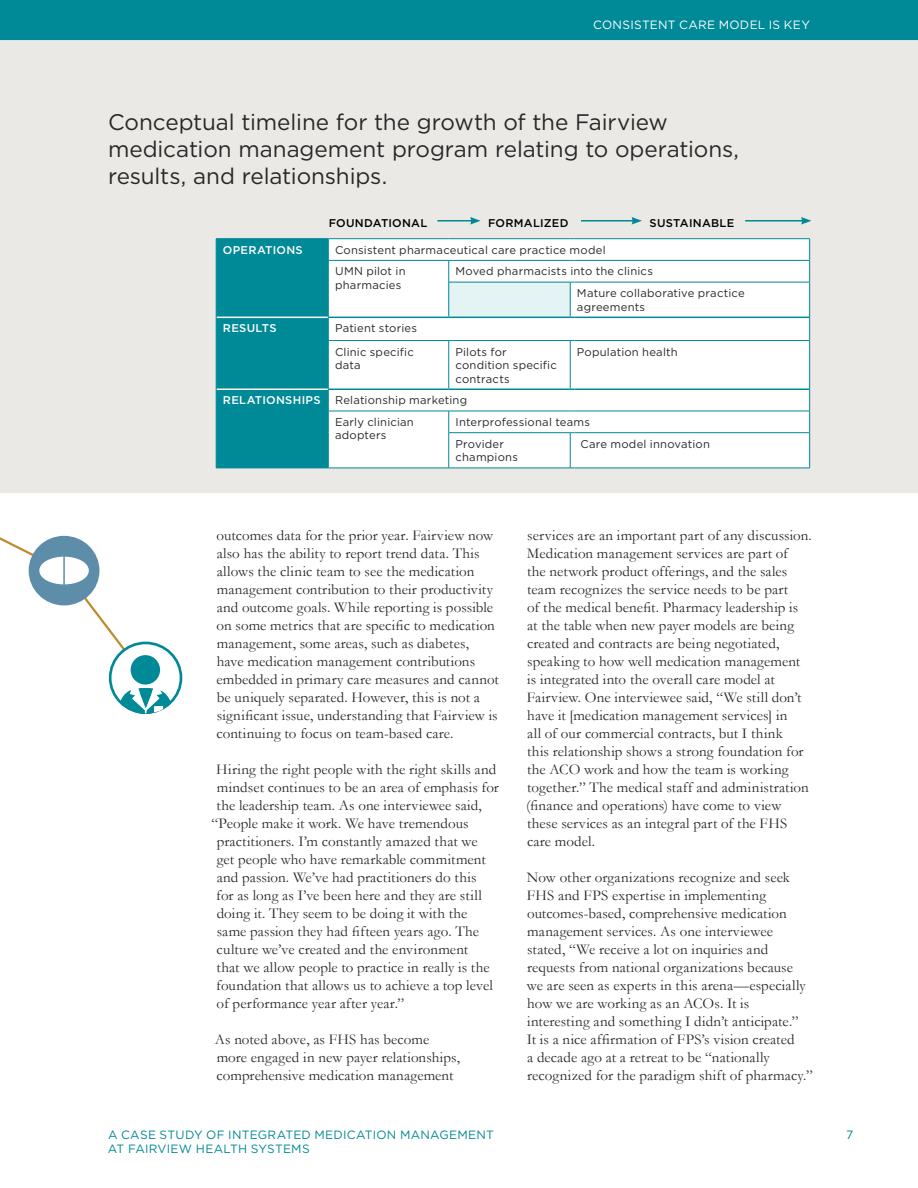
<style>
.page{position:relative;width:918px;height:1188px;background:#fff}
.page>*{position:absolute;margin:0;border:0;box-sizing:border-box;transform-origin:0 0}
.t1{font:22.5px/27px "Gotham";letter-spacing:-.005em;color:#292829}
.t2{font:15px/18px "Garamond";letter-spacing:.01em;color:#292829}
.t3{font:12px "Gotham";letter-spacing:.02em;color:#008996}
.t4{font:12px "Gotham";letter-spacing:.025em;color:#fff}
.t5{font:11.25px/21.8px "Gotham";letter-spacing:.02em;color:#292829}
.t6{font:500 11.25px "Gotham";letter-spacing:.03em;color:#000}
.t7{font:500 11.25px "Gotham";letter-spacing:.03em;color:#fff}
</style>
<div class="page">
<div style="left:0;top:0;width:918px;height:40px;background:#008996"></div>
<div style="left:0;top:41px;width:918px;height:452px;background:#ebe9e5"></div>
<div style="left:329px;top:239px;width:480px;height:229px;background:#fff"></div>
<div style="left:449px;top:282px;width:121px;height:35px;background:#e4f3f3"></div>
<hr style="left:216px;top:238px;width:112px;height:1px;background:#008996">
<hr style="left:216px;top:468px;width:112px;height:1px;background:#008996">
<hr style="left:328px;top:238px;width:121px;height:1px;background:#008996">
<hr style="left:449px;top:238px;width:121px;height:1px;background:#008996">
<hr style="left:574px;top:238px;width:236px;height:1px;background:#008996">
<hr style="left:328px;top:260px;width:121px;height:1px;background:#008996">
<hr style="left:449px;top:260px;width:121px;height:1px;background:#008996">
<svg style="left:448px;top:261px;width:1px;height:21px"></svg>
<hr style="left:574px;top:260px;width:236px;height:1px;background:#008996">
<svg style="left:809px;top:239px;width:1px;height:43px"></svg>
<hr style="left:448px;top:282px;width:1px;height:35px;background:#008996">
<hr style="left:570px;top:282px;width:1px;height:35px;background:#008996">
<hr style="left:809px;top:282px;width:1px;height:35px;background:#008996">
<svg style="left:809px;top:317px;width:1px;height:23px"></svg>
<hr style="left:448px;top:341px;width:1px;height:48px;background:#008996">
<hr style="left:570px;top:341px;width:1px;height:48px;background:#008996">
<hr style="left:809px;top:341px;width:1px;height:48px;background:#008996">
<hr style="left:329px;top:317px;width:120px;height:1px;background:#008996">
<hr style="left:449px;top:317px;width:121px;height:1px;background:#008996">
<hr style="left:574px;top:317px;width:235px;height:1px;background:#008996">
<hr style="left:329px;top:389px;width:120px;height:1px;background:#008996">
<hr style="left:449px;top:389px;width:121px;height:1px;background:#008996">
<hr style="left:574px;top:389px;width:235px;height:1px;background:#008996">
<hr style="left:328px;top:411px;width:121px;height:1px;background:#008996">
<div style="left:216px;top:239px;width:113px;height:229px;background:#008996"></div>
<hr style="left:328px;top:433px;width:1px;height:35px;background:#008996">
<hr style="left:328px;top:468px;width:121px;height:1px;background:#008996">
<hr style="left:449px;top:411px;width:121px;height:1px;background:#008996">
<svg style="left:448px;top:411px;width:1px;height:22px"></svg>
<hr style="left:574px;top:411px;width:236px;height:1px;background:#008996">
<svg style="left:809px;top:389px;width:1px;height:43px"></svg>
<hr style="left:449px;top:432px;width:121px;height:1px;background:#008996">
<hr style="left:448px;top:433px;width:1px;height:35px;background:#008996">
<hr style="left:570px;top:433px;width:1px;height:35px;background:#008996">
<hr style="left:574px;top:432px;width:236px;height:1px;background:#008996">
<hr style="left:809px;top:433px;width:1px;height:35px;background:#008996">
<hr style="left:449px;top:468px;width:121px;height:1px;background:#008996">
<hr style="left:574px;top:468px;width:236px;height:1px;background:#008996">
<hr style="left:449px;top:282px;width:121px;height:1px;background:#008996">
<hr style="left:574px;top:282px;width:236px;height:1px;background:#008996">
<hr style="left:328px;top:340px;width:121px;height:1px;background:#008996">
<hr style="left:449px;top:340px;width:121px;height:1px;background:#008996">
<hr style="left:574px;top:340px;width:236px;height:1px;background:#008996">
<svg style="left:110px;top:643px;width:71px;height:70px"></svg>
<svg style="left:0;top:535px;width:171px;height:179px"></svg>
<hr style="left:437px;top:220px;width:35px;height:2px;background:#008996">
<svg style="left:470px;top:217px;width:11px;height:8px"></svg>
<hr style="left:581px;top:220px;width:53px;height:2px;background:#008996">
<svg style="left:631px;top:217px;width:11px;height:8px"></svg>
<hr style="left:745px;top:220px;width:58px;height:2px;background:#008996">
<svg style="left:801px;top:217px;width:11px;height:8px"></svg>
<p class="t4" style="left:593px;top:18px;width:218px">Consistent Care Model is Key</p>
<h1 class="t1" style="left:108px;top:108px;width:633px">Conceptual timeline for the growth of the Fairview medication management program relating to operations, results, and relationships.</h1>
<p class="t6" style="left:329px;top:216px;width:100px">FOUNDATIO NAL</p>
<p class="t6" style="left:488px;top:216px;width:82px">FORMALIZED</p>
<p class="t6" style="left:650px;top:216px;width:86px">SUSTAI NABLE</p>
<p class="t7" style="left:223px;top:243px;width:80px">OPERATIONS</p>
<p class="t5" style="left:335px;top:239px;width:272px">Consistent pharmaceutical care practice model<br>UMN pilot in</p>
<p class="t5" style="left:335px;top:274px;width:68px">pharmacies</p>
<p class="t5" style="left:577px;top:260px;width:169px;text-indent:-122px">Moved pharmacists into the clinics<br>Mature collaborative practice</p>
<p class="t5" style="left:577px;top:296px;width:70px">agreements</p>
<p class="t7" style="left:223px;top:322px;width:54px">RESULTS</p>
<p class="t5" style="left:335px;top:316px;width:84px;line-height:23.2px">Patient stories<br>Clinic specific</p>
<p class="t5" style="left:335px;top:354px;width:27px">data</p>
<p class="t5" style="left:455px;top:345px;width:103px;line-height:13.5px">Pilots for condition specific contracts</p>
<p class="t5" style="left:577px;top:340px;width:102px">Population health</p>
<p class="t7" style="left:223px;top:394px;width:70px">RELATIONSHI</p>
<p class="t7" style="left:306px;top:394px;width:15px">PS</p>
<p class="t5" style="left:335px;top:389px;width:134px">Relationship marketing<br>Early clinician</p>
<p class="t5" style="left:335px;top:424px;width:53px">adopters</p>
<p class="t5" style="left:455px;top:411px;width:136px">I nterprofessional teams<br>Provider</p>
<p class="t5" style="left:455px;top:446px;width:64px">champions</p>
<p class="t5" style="left:580px;top:433px;width:131px">Care model innovation</p>
<p class="t2" style="left:217px;top:526px;width:284px">outcomes data for the prior year. Fairview now also has the ability to report trend data. This allows the clinic team to see the medication management contribution to their productivity and outcome goals. While reporting is possible on some metrics that are specific to medication management, some areas, such as diabetes, have medication management contributions embedded in primary care measures and cannot be uniquely separated. However, this is not a significant issue, understanding that Fairview is continuing to focus on team-based care.</p>
<p class="t2" style="left:216px;top:760px;width:281px">Hiring the right people with the right skills and</p>
<p class="t2" style="left:217px;top:778px;width:284px">mindset continues to be an area of emphasis for</p>
<p class="t2" style="left:217px;top:796px;width:267px">the leadership team. As one interviewee said,</p>
<p class="t2" style="left:211px;top:814px;width:259px">“People make it work. We have tremendous</p>
<p class="t2" style="left:217px;top:832px;width:262px">practitioners. I’m constantly amazed that we</p>
<p class="t2" style="left:217px;top:850px;width:271px">get people who have remarkable commitment</p>
<p class="t2" style="left:217px;top:868px;width:261px">and passion. We’ve had practitioners do this</p>
<p class="t2" style="left:216px;top:886px;width:267px">for as long as I’ve been here and they are still</p>
<p class="t2" style="left:217px;top:904px;width:252px">doing it. They seem to be doing it with the</p>
<p class="t2" style="left:217px;top:922px;width:264px">same passion they had fifteen years ago. The</p>
<p class="t2" style="left:217px;top:940px;width:253px">culture we’ve created and the environment</p>
<p class="t2" style="left:217px;top:958px;width:275px">that we allow people to practice in really is the</p>
<p class="t2" style="left:216px;top:976px;width:278px">foundation that allows us to achieve a top level</p>
<p class="t2" style="left:217px;top:994px;width:189px">of performance year after year.”</p>
<p class="t2" style="left:215px;top:1030px;width:247px">As noted above, as FHS has become more engaged in new payer relationships, comprehensive medication management</p>
<p class="t2" style="left:526px;top:526px;width:287px">services are an important part of any discussion.<br>Medication management services are part of<br>the network product offerings, and the sales team recognizes the service needs to be part<br>of the medical benefit. Pharmacy leadership is<br>at the table when new payer models are being created and contracts are being negotiated, speaking to how well medication management is integrated into the overall care model at Fairview. One interviewee said, “We still don’t have it [medication management services] in<br>all of our commercial contracts, but I think<br>this relationship shows a strong foundation for the ACO work and how the team is working together.” The medical staff and administration (finance and operations) have come to view these services as an integral part of the FHS care model.</p>
<p class="t2" style="left:527px;top:868px;width:288px">Now other organizations recognize and seek FHS and FPS expertise in implementing outcomes-based, comprehensive medication management services. As one interviewee stated, “We receive a lot on inquiries and requests from national organizations because<br>we are seen as experts in this arena—especially how we are working as an ACOs. It is interesting and something I didn’t anticipate.”<br>It is a nice affirmation of FPS’s vision created<br>a decade ago at a retreat to be “nationally recognized for the paradigm shift of pharmacy.”</p>
<p class="t3" style="left:108px;top:1128px;width:387px">A case study of integrated medication management</p>
<p class="t3" style="left:846px;top:1128px;width:9px">7</p>
<p class="t3" style="left:108px;top:1142px;width:203px">at Fairview health systems</p>
</div>
